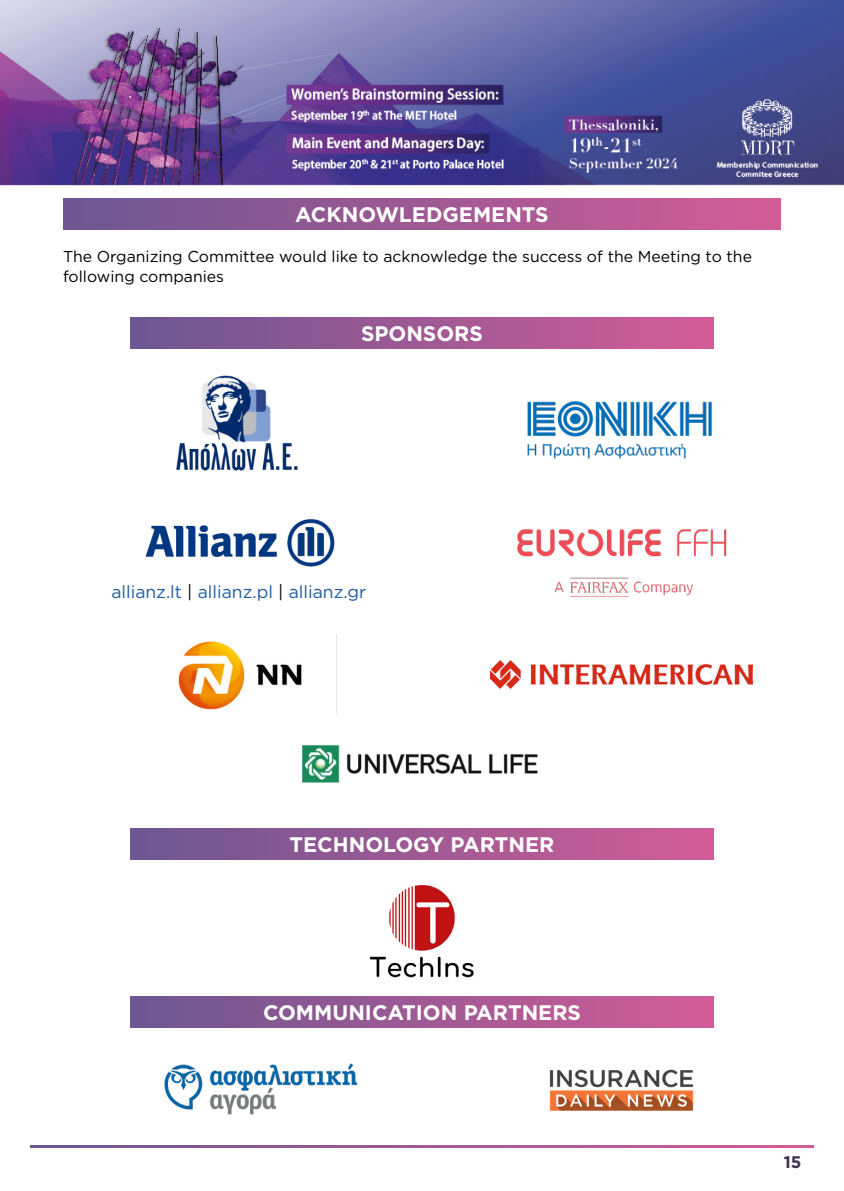
<style>
.page{position:relative;width:844px;height:1191px;background:#fff}
.page>*{position:absolute;margin:0;border:0;box-sizing:border-box;transform-origin:0 0}
.t1{font:700 21px "Gotham Greek";color:#fff}
.t2{font:17.5px "Gotham Greek";color:#215e9e}
.t3{font:700 16.8px "Gotham Greek";color:#403152}
.t4{font:15.75px/19.2px "Gotham Greek";color:#000}
.s1{color:#000}
</style>
<div class="page">
<img style="left:0;top:0;width:843px;height:1148px">
<svg style="left:30px;top:1145px;width:783px;height:2px;background:#9f5994"></svg>
<div style="left:0;top:1115px;width:819px;height:24px;background:#fff"></div>
<div style="left:63px;top:199px;width:717px;height:31px;background:linear-gradient(to right,#6b5691,#d35c97)"></div>
<div style="left:130px;top:318px;width:583px;height:31px;background:linear-gradient(to right,#6b5691,#d35c97)"></div>
<div style="left:130px;top:996px;width:583px;height:31px;background:linear-gradient(to right,#6b5691,#d35c97)"></div>
<div style="left:130px;top:828px;width:583px;height:31px;background:linear-gradient(to right,#6b5691,#d35c97)"></div>
<img style="left:141px;top:1046px;width:247px;height:69px">
<img style="left:117px;top:361px;width:245px;height:124px">
<img style="left:496px;top:382px;width:250px;height:97px">
<img style="left:490px;top:489px;width:262px;height:124px">
<img style="left:535px;top:1046px;width:172px;height:69px">
<img style="left:154px;top:635px;width:190px;height:79px">
<img style="left:291px;top:723px;width:261px;height:80px">
<img style="left:119px;top:503px;width:241px;height:77px">
<img style="left:362px;top:872px;width:119px;height:119px">
<img style="left:490px;top:660px;width:262px;height:29px">
<h1 class="t1" style="left:295px;top:202px;width:255px">ACKNOWLEDGEMENTS</h1>
<p class="t4" style="left:63px;top:247px;width:690px">The Organizing Committee would like to acknowledge the success of the Meeting to the following companies</p>
<h1 class="t1" style="left:361px;top:321px;width:123px">SPONSORS</h1>
<p class="t2" style="left:111px;top:582px;width:256px">allianz.lt <span class="s1">|</span> allianz.pl <span class="s1">|</span> allianz.gr</p>
<h1 class="t1" style="left:289px;top:832px;width:266px">TECHNOLOGY PARTNER</h1>
<h1 class="t1" style="left:263px;top:1000px;width:319px">COMMUNICATION PARTNERS</h1>
<p class="t3" style="left:783px;top:1152px;width:19px">15</p>
</div>
